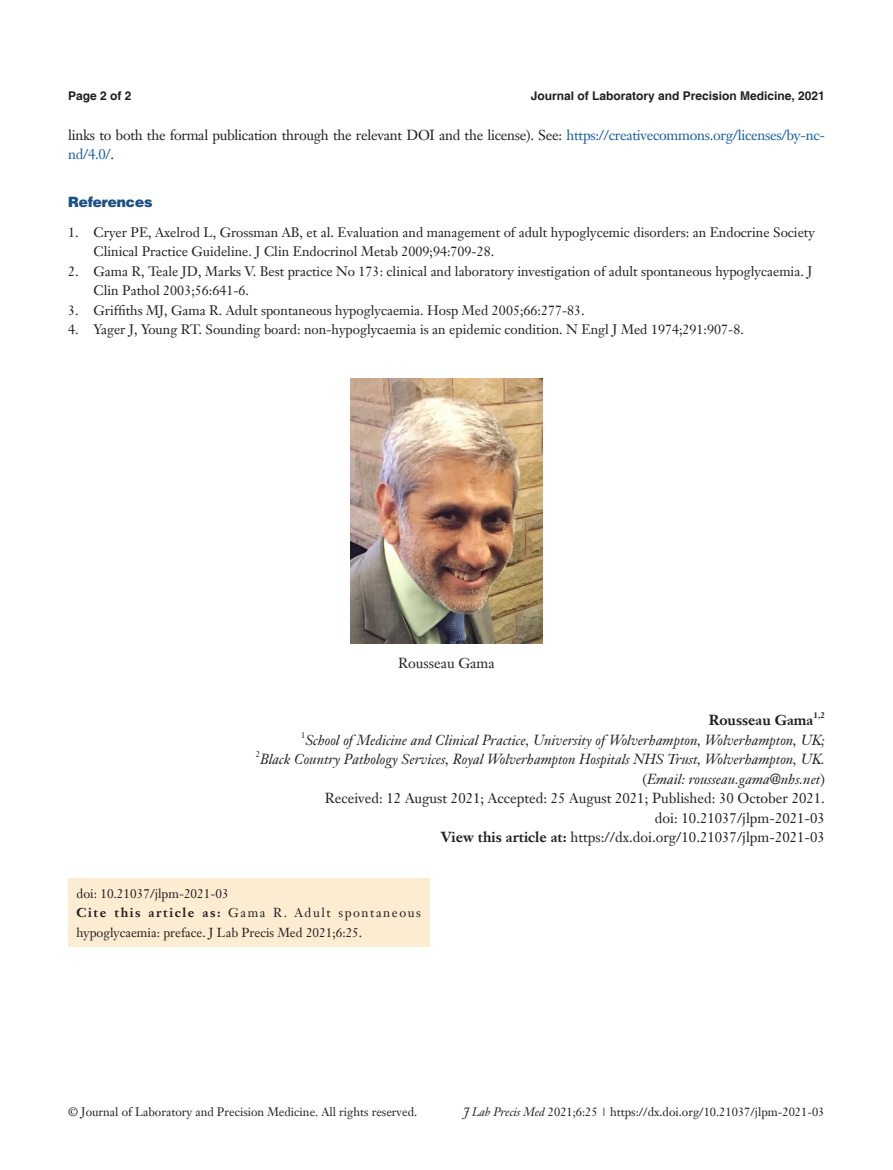
<style>
.page{position:relative;width:893px;height:1170px;background:#fff}
.page>*{position:absolute;margin:0;border:0;box-sizing:border-box;transform-origin:0 0}
.t1{font:italic 14.25px "Janson Text LT";color:#231f20}
.doi{font:14.25px "Janson Text LT";color:#231f20}
.doi-2{font:14.25px/19.5px "Janson Text LT";letter-spacing:-.02em;color:#231f20}
.t2{font:700 14.25px "Janson Text LT";color:#231f20}
.t3{font:900 14.25px "Helvetica";color:#1c5085}
.t4{font:13.5px/19.5px "Janson Text LT";color:#231f20}
.Cite{font:12.75px/19.5px "Janson Text LT";color:#231f20}
.t5{font:12px "Janson Text LT";color:#231f20}
.t6{font:700 12px "Helvetica";color:#231f20}
.t7{font:700 8.25px "Janson Text LT";color:#231f20}
.t8{font:8.25px "Janson Text LT";color:#231f20}
.s1{color:#175d9e}
.s2{font-style:normal}
.s3{font-weight:700}
.s4{font-style:italic}
</style>
<div class="page">
<img style="left:351px;top:379px;width:191px;height:264px">
<div style="left:68px;top:878px;width:361px;height:69px;background:#fcedd2"></div>
<p class="t6" style="left:68px;top:88px;width:65px">Page 2 of 2</p>
<p class="t6" style="left:531px;top:88px;width:296px">Journal of Laboratory and Precision Medicine, 2021</p>
<p class="doi-2" style="left:68px;top:125px;width:758px">links to both the formal publication through the relevant DOI and the license). See: <span class="s1">https://creativecommons.org/licenses/by-nc&shy;nd/4.0/</span>.</p>
<p class="t3" style="left:68px;top:193px;width:86px">References</p>
<p class="t4" style="left:94px;top:222px;width:723px;text-indent:-26px">1. Cryer PE, Axelrod L, Grossman AB, et al. Evaluation and management of adult hypoglycemic disorders: an Endocrine Society<br>Clinical Practice Guideline. J Clin Endocrinol Metab 2009;94:709-28.</p>
<p class="t4" style="left:94px;top:261px;width:720px;text-indent:-26px">2. Gama R, Teale JD, Marks V. Best practice No 173: clinical and laboratory investigation of adult spontaneous hypoglycaemia. J<br>Clin Pathol 2003;56:641-6.</p>
<p class="t4" style="left:68px;top:300px;width:518px">3. Griffiths MJ, Gama R. Adult spontaneous hypoglycaemia. Hosp Med 2005;66:277-83.</p>
<p class="t4" style="left:68px;top:320px;width:677px">4. Yager J, Young RT. Sounding board: non-hypoglycaemia is an epidemic condition. N Engl J Med 1974;291:907-8.</p>
<p class="doi" style="left:398px;top:654px;width:98px">Rousseau Gama</p>
<p class="t2" style="left:709px;top:711px;width:106px">Rousseau Gama</p>
<p class="t7" style="left:813px;top:710px;width:13px">1,2</p>
<p class="t8" style="left:301px;top:729px;width:6px">1</p>
<p class="t1" style="left:305px;top:731px;width:521px">School of Medicine and Clinical Practice, University of Wolverhampton, Wolverhampton, UK;</p>
<p class="t8" style="left:256px;top:749px;width:6px">2</p>
<p class="t1" style="left:260px;top:750px;width:566px">Black Country Pathology Services, Royal Wolverhampton Hospitals NHS Trust, Wolverhampton, UK.</p>
<p class="t1" style="left:643px;top:770px;width:184px"><span class="s2">(</span>Email: rousseau.gama@nhs.net<span class="s2">)</span></p>
<p class="doi" style="left:325px;top:789px;width:502px">Received: 12 August 2021; Accepted: 25 August 2021; Published: 30 October 2021.</p>
<p class="doi" style="left:655px;top:808px;width:172px">doi: 10.21037/jlpm-2021-03</p>
<p class="doi" style="left:441px;top:828px;width:385px"><span class="s3">View this article at:</span> https://dx.doi.org/10.21037/jlpm-2021-03</p>
<p class="Cite" style="left:77px;top:883px;width:154px">doi: 10.21037/jlpm-2021-03</p>
<p class="Cite" style="left:77px;top:902px;width:346px"><span class="s3">Cite this article as:</span> Gama R. Adult spontaneous hypoglycaemia: preface. J Lab Precis Med 2021;6:25.</p>
<p class="t5" style="left:68px;top:1104px;width:351px">© Journal of Laboratory and Precision Medicine. All rights reserved.</p>
<p class="t5" style="left:463px;top:1104px;width:363px"><span class="s4">J Lab Precis Med</span> 2021;6:25 <span class="s4">|</span> https://dx.doi.org/10.21037/jlpm-2021-03</p>
</div>
